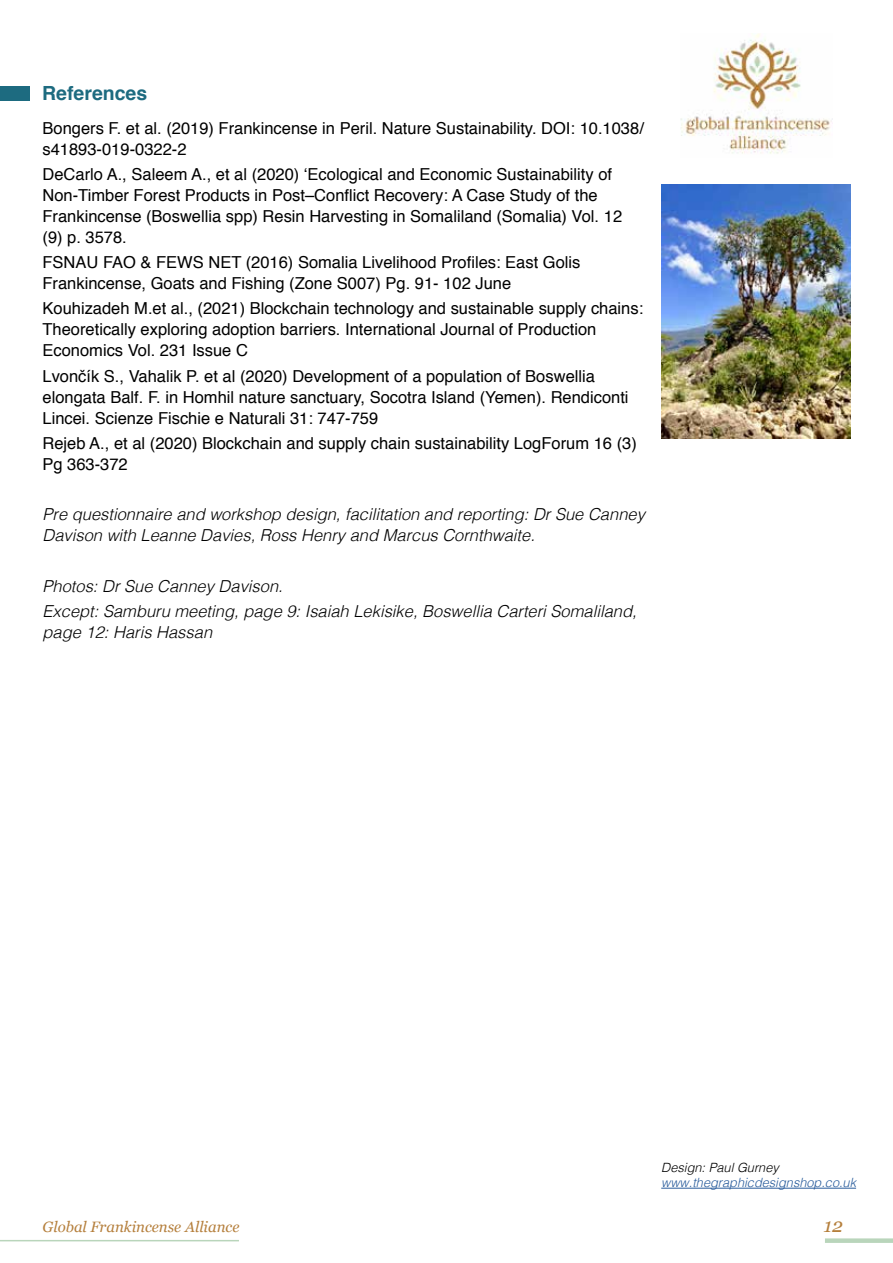
<style>
.page{position:relative;width:893px;height:1263px;background:#fff}
.page>*{position:absolute;margin:0;border:0;box-sizing:border-box;transform-origin:0 0}
.t1{font:700 19.5px "Helvetica";color:#1d6b80}
.t2{font:italic 19.5px "Georgia";color:#b57f3c}
.t3{font:16.5px/21px "Helvetica";color:#000}
.t4{font:italic 300 16.5px/21px "Helvetica";color:#000}
.t5{font:italic 15px "Georgia";color:#b57f3c}
.t6{font:italic 300 12.75px "Helvetica";color:#275b9b}
.t7{font:italic 300 12.75px "Helvetica";color:#000}
</style>
<div class="page">
<div style="left:825px;top:1238px;width:68px;height:5px;background:#b9d5bb"></div>
<hr style="left:0;top:1240px;width:239px;height:1px;background:#b9d5bb">
<img style="left:681px;top:33px;width:152px;height:121px">
<div style="left:0;top:87px;width:30px;height:14px;background:#1d6b80"></div>
<img style="left:662px;top:184px;width:188px;height:254px">
<hr style="left:661px;top:1188px;width:195px;height:1px;background:#275b9b">
<p class="t1" style="left:42px;top:77px;width:107px">References</p>
<p class="t3" style="left:43px;top:118px;width:603px">Bongers F. et al. (2019) Frankincense in Peril. Nature Sustainability. DOI: 10.1038/ s41893-019-0322-2</p>
<p class="t3" style="left:43px;top:164px;width:581px">DeCarlo A., Saleem A., et al (2020) ‘Ecological and Economic Sustainability of Non-Timber Forest Products in Post–Conflict Recovery: A Case Study of the Frankincense (Boswellia spp) Resin Harvesting in Somaliland (Somalia) Vol. 12 (9) p. 3578.</p>
<p class="t3" style="left:43px;top:252px;width:539px">FSNAU FAO &amp; FEWS NET (2016) Somalia Livelihood Profiles: East Golis<br>Frankincense, Goats and Fishing (Zone S007) Pg. 91- 102 June</p>
<p class="t3" style="left:43px;top:299px;width:602px">Kouhizadeh M.et al., (2021) Blockchain technology and sustainable supply chains:<br>Theoretically exploring adoption barriers. International Journal of Production<br>Economics Vol. 231 Issue C</p>
<p class="t3" style="left:43px;top:366px;width:588px">Lvončík S., Vahalik P. et al (2020) Development of a population of Boswellia elongata Balf. F. in Homhil nature sanctuary, Socotra Island (Yemen). Rendiconti<br>Lincei. Scienze Fischie e Naturali 31: 747-759</p>
<p class="t3" style="left:43px;top:433px;width:596px">Rejeb A., et al (2020) Blockchain and supply chain sustainability LogForum 16 (3)<br>Pg 363-372</p>
<p class="t4" style="left:43px;top:503px;width:604px">Pre questionnaire and workshop design, facilitation and reporting: Dr Sue Canney<br>Davison with Leanne Davies, Ross Henry and Marcus Cornthwaite.</p>
<p class="t4" style="left:43px;top:572px;width:596px;line-height:25.2px">Photos: Dr Sue Canney Davison.<br>Except: Samburu meeting, page 9: Isaiah Lekisike, Boswellia Carteri Somaliland,</p>
<p class="t4" style="left:43px;top:621px;width:171px">page 12: Haris Hassan</p>
<p class="t7" style="left:661px;top:1157px;width:119px">Design: Paul Gurney</p>
<p class="t6" style="left:661px;top:1172px;width:196px">www.thegraphicdesignshop.co.uk</p>
<p class="t5" style="left:43px;top:1216px;width:198px">Global Frankincense Alliance</p>
<p class="t2" style="left:824px;top:1211px;width:21px">12</p>
</div>
